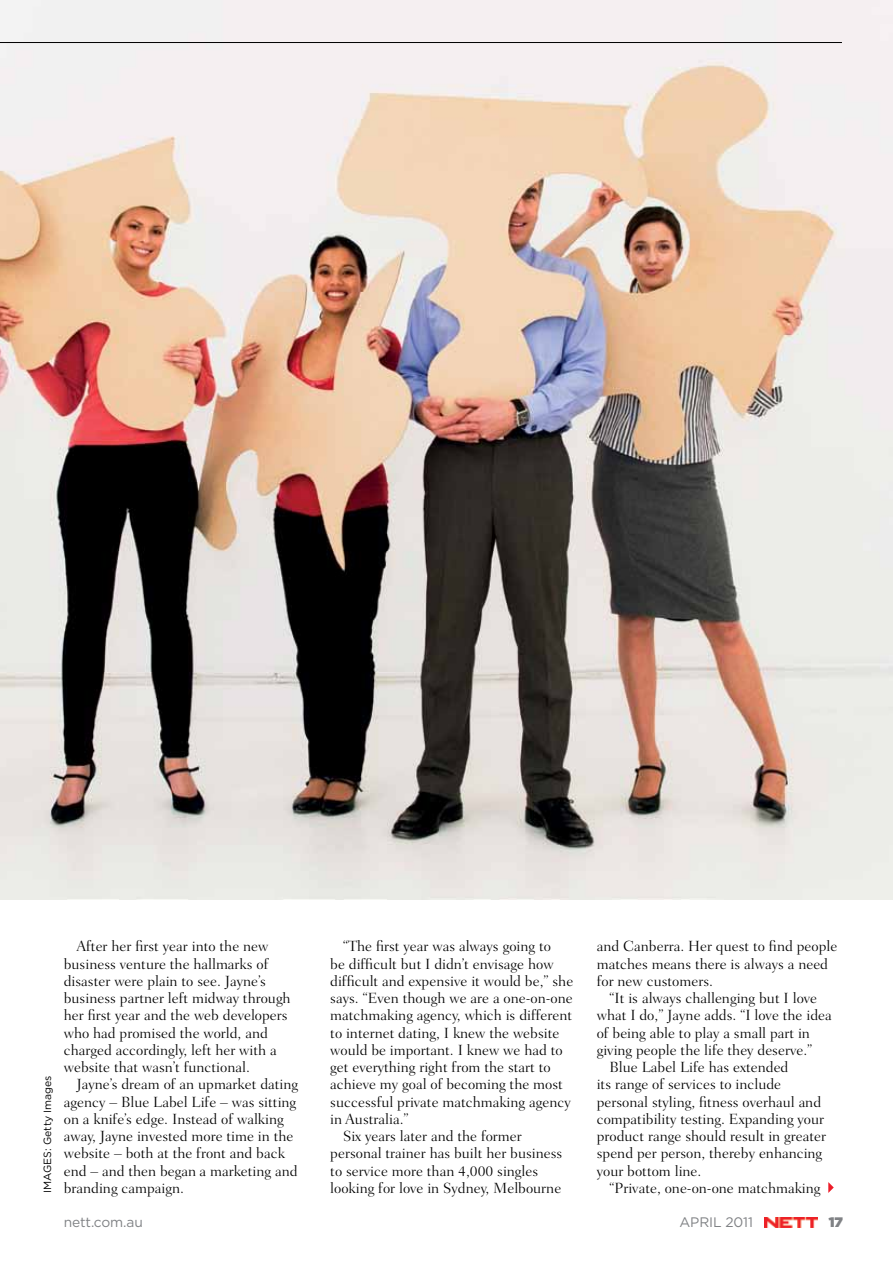
<style>
.page{position:relative;width:893px;height:1263px;background:#fff}
.page>*{position:absolute;margin:0;border:0;box-sizing:border-box;transform-origin:0 0}
.t1{font:300 15px/17.2px "Fairfield LT Std";color:#000}
.t2{font:13.8px "Gotham";letter-spacing:-.01em;color:#808285}
.t3{font:900 13.8px "Gotham";color:#808285}
.t4{font:10.5px "Gotham";color:#000}
</style>
<div class="page">
<img style="left:0;top:0;width:893px;height:900px">
<svg style="left:828px;top:1182px;width:6px;height:11px"></svg>
<img style="left:765px;top:1217px;width:52px;height:10px">
<svg style="left:0;top:42px;width:843px;height:14px"></svg>
<p class="t4" style="left:41px;top:1193px;width:119px;rotate:-90deg">I MAGES: Getty I mages</p>
<p class="t1" style="left:64px;top:938px;width:228px;text-indent:13px">After her first year into the new business venture the hallmarks of disaster were plain to see. Jayne’s business partner left midway through her first year and the web developers who had promised the world, and charged accordingly, left her with a website that wasn’t functional.</p>
<p class="t1" style="left:64px;top:1076px;width:236px;text-indent:13px">Jayne’s dream of an upmarket dating agency – Blue Label Life – was sitting on a knife’s edge. Instead of walking away, Jayne invested more time in the website – both at the front and back end – and then began a marketing and branding campaign.</p>
<p class="t1" style="left:343px;top:938px;width:209px">“The first year was always going to</p>
<p class="t1" style="left:330px;top:955px;width:225px">be difficult but I didn’t envisage how</p>
<p class="t1" style="left:330px;top:972px;width:245px">difficult and expensive it would be,” she</p>
<p class="t1" style="left:330px;top:990px;width:244px">says. “Even though we are a one-on-one</p>
<p class="t1" style="left:330px;top:1007px;width:243px">matchmaking agency, which is different</p>
<p class="t1" style="left:330px;top:1024px;width:231px">to internet dating, I knew the website</p>
<p class="t1" style="left:330px;top:1041px;width:234px">would be important. I knew we had to</p>
<p class="t1" style="left:330px;top:1059px;width:222px">get everything right from the start to</p>
<p class="t1" style="left:330px;top:1076px;width:234px">achieve my goal of becoming the most</p>
<p class="t1" style="left:330px;top:1093px;width:242px">successful private matchmaking agency</p>
<p class="t1" style="left:330px;top:1110px;width:80px">in Australia.”</p>
<p class="t1" style="left:343px;top:1128px;width:180px">Six years later and the former</p>
<p class="t1" style="left:330px;top:1145px;width:234px">personal trainer has built her business</p>
<p class="t1" style="left:330px;top:1162px;width:210px">to service more than 4,000 singles</p>
<p class="t1" style="left:330px;top:1179px;width:233px">looking for love in Sydney, Melbourne</p>
<p class="t1" style="left:597px;top:938px;width:242px">and Canberra. Her quest to find people matches means there is always a need for new customers.</p>
<p class="t1" style="left:609px;top:990px;width:209px">“It is always challenging but I love</p>
<p class="t1" style="left:597px;top:1007px;width:236px">what I do,” Jayne adds. “I love the idea</p>
<p class="t1" style="left:597px;top:1024px;width:215px">of being able to play a small part in</p>
<p class="t1" style="left:597px;top:1041px;width:217px">giving people the life they deserve.”</p>
<p class="t1" style="left:609px;top:1059px;width:180px">Blue Label Life has extended</p>
<p class="t1" style="left:597px;top:1076px;width:186px">its range of services to include</p>
<p class="t1" style="left:597px;top:1093px;width:226px">personal styling, fitness overhaul and</p>
<p class="t1" style="left:597px;top:1110px;width:229px">compatibility testing. Expanding your</p>
<p class="t1" style="left:597px;top:1128px;width:231px">product range should result in greater</p>
<p class="t1" style="left:597px;top:1145px;width:227px">spend per person, thereby enhancing</p>
<p class="t1" style="left:597px;top:1162px;width:106px">your bottom line.</p>
<p class="t1" style="left:609px;top:1179px;width:213px">“Private, one-on-one matchmaking</p>
<p class="t2" style="left:64px;top:1213px;width:81px">nett.com.au</p>
<p class="t2" style="left:680px;top:1213px;width:75px">april 2011</p>
<p class="t3" style="left:829px;top:1212px;width:16px">17</p>
</div>
